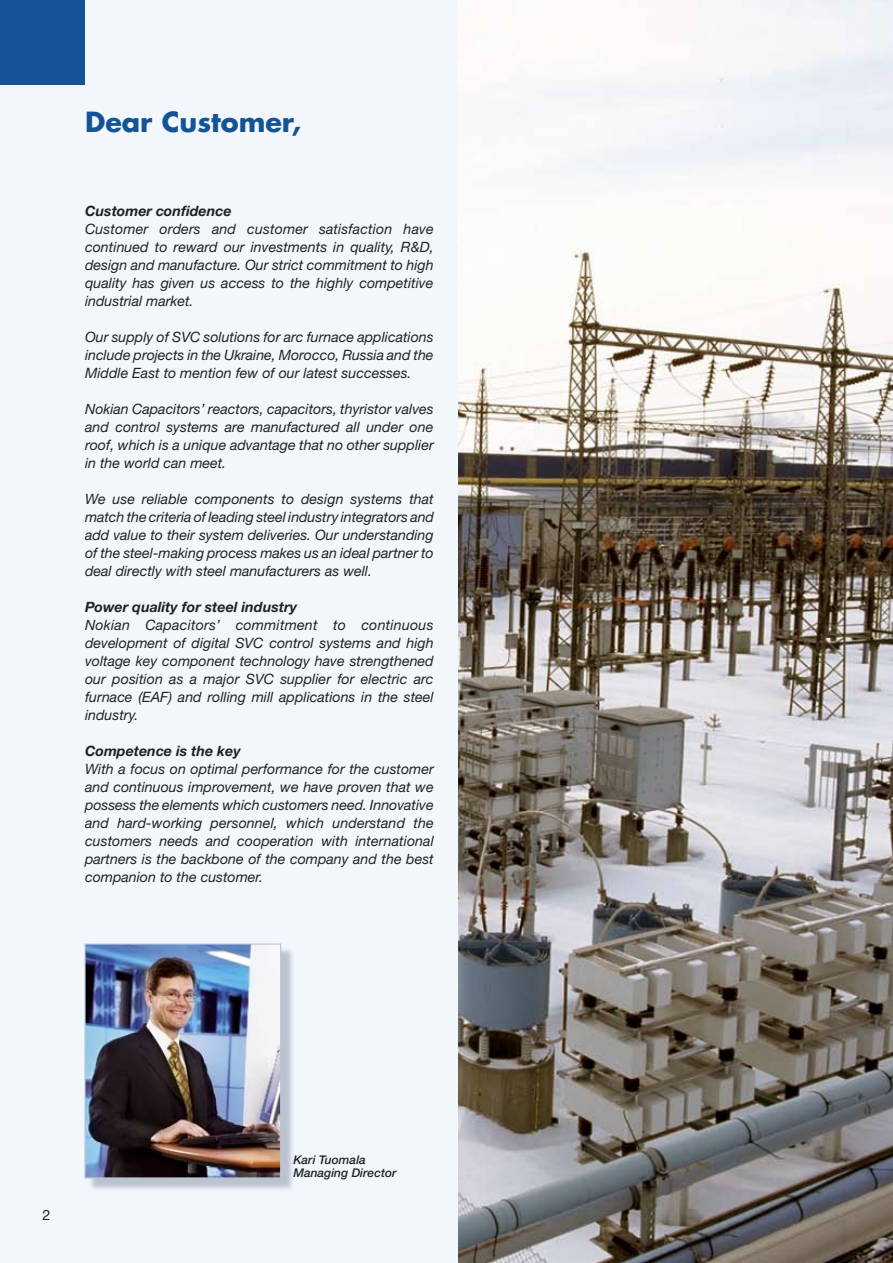
<style>
.page{position:relative;width:893px;height:1263px;background:#fff}
.page>*{position:absolute;margin:0;border:0;box-sizing:border-box;transform-origin:0 0}
.t1{font:700 27px "Futura";color:#145395}
.t2{font:italic 14.25px/18px "Helvetica Neue";color:#202124;text-align:justify}
.t3{font:italic 700 14.25px "Helvetica Neue";color:#202124}
.t4{font:italic 500 12px/13.5px "Helvetica Neue";color:#202124}
</style>
<div class="page">
<div style="left:0;top:0;width:468px;height:1263px;background:#f2f7fc"></div>
<img style="left:458px;top:0;width:435px;height:1263px">
<svg style="left:88px;top:947px;width:205px;height:242px;background:#c6cdd9"></svg>
<img style="left:86px;top:945px;width:193px;height:231px">
<div style="left:84px;top:943px;width:197px;height:235px;border:1px solid #bbc3d0"></div>
<div style="left:0;top:0;width:85px;height:85px;background:#145395"></div>
<h1 class="t1" style="left:85px;top:103px;width:217px">Dear Customer,</h1>
<p class="t3" style="left:85px;top:202px;width:148px">Customer confidence</p>
<p class="t2" style="left:85px;top:220px;width:350px">Customer orders and customer satisfaction have continued to reward our investments in quality, R&amp;D, design and manufacture. Our strict commitment to high quality has given us access to the highly competitive industrial market.</p>
<p class="t2" style="left:85px;top:328px;width:350px">Our supply of SVC solutions for arc furnace applications include projects in the Ukraine, Morocco, Russia and the Middle East to mention few of our latest successes.</p>
<p class="t2" style="left:85px;top:400px;width:350px">Nokian Capacitors’ reactors, capacitors, thyristor valves and control systems are manufactured all under one roof, which is a unique advantage that no other supplier in the world can meet.</p>
<p class="t2" style="left:85px;top:490px;width:350px">We use reliable components to design systems that match the criteria of leading steel industry integrators and add value to their system deliveries. Our understanding of the steel-making process makes us an ideal partner to deal directly with steel manufacturers as well.</p>
<p class="t3" style="left:85px;top:598px;width:214px">Power quality for steel industry</p>
<p class="t2" style="left:85px;top:616px;width:350px">Nokian Capacitors’ commitment to continuous development of digital SVC control systems and high voltage key component technology have strengthened our position as a major SVC supplier for electric arc furnace (EAF) and rolling mill applications in the steel industry.</p>
<p class="t3" style="left:85px;top:742px;width:157px">Competence is the key</p>
<p class="t2" style="left:85px;top:760px;width:350px">With a focus on optimal performance for the customer and continuous improvement, we have proven that we possess the elements which customers need. Innovative and hard-working personnel, which understand the customers needs and cooperation with international partners is the backbone of the company and the best companion to the customer.</p>
<p class="t4" style="left:293px;top:1153px;width:105px">Kari Tuomala<br>Managing Director</p>
</div>
